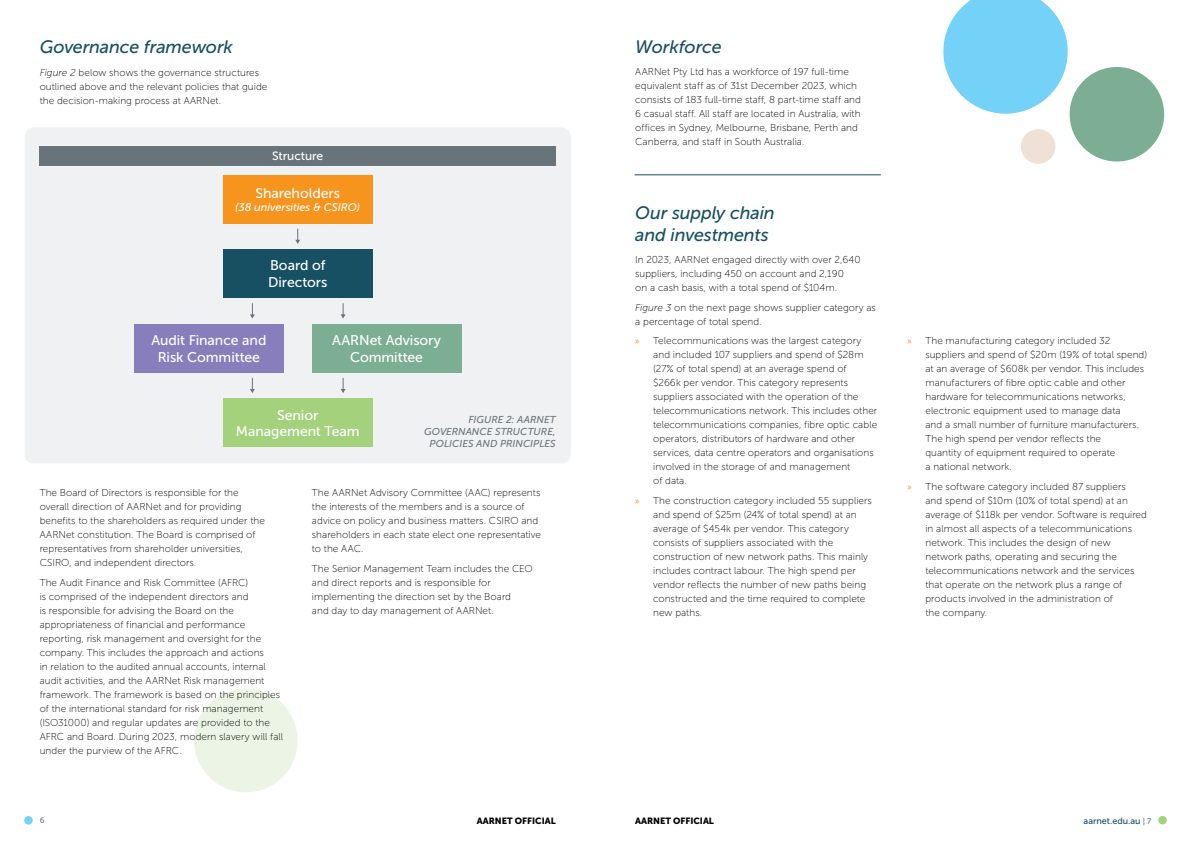
<style>
.page{position:relative;width:1191px;height:842px;background:#fff}
.page>*{position:absolute;margin:0;border:0;box-sizing:border-box;transform-origin:0 0}
.t1{font:italic 18px/21.6px "Museo Sans 500";letter-spacing:-.01em;color:#175062}
.t2{font:14px/16.8px "Museo Sans 500";letter-spacing:-.005em;color:#fff;text-align:center}
.t3{font:12px "Museo Sans 500";letter-spacing:-.01em;color:#fff}
.t4{font:italic 11px "Museo Sans 500";color:#fff}
.t5{font:10px/14px "Museo Sans 100";letter-spacing:.005em;color:#000}
.t6{font:italic 10px/12px "Museo Sans 500";color:#69747a;text-align:right}
.t7{font:9px "Museo Sans 900";color:#000}
.t8{font:9px "Museo Sans 500";color:#175062}
.t9{font:8px "Museo Sans 500";color:#69747a}
.s1{font-style:italic}
.s2{font-family:"Myriad Pro";color:#f7941e}
.s3{font-size:8px;color:#69747a}
</style>
<div class="page">
<div style="left:24px;top:816px;width:9px;height:8px;background:#74d1f7;border-radius:50%"></div>
<div style="left:1158px;top:816px;width:8px;height:8px;background:#a3d17c;border-radius:50%"></div>
<svg style="left:194px;top:689px;width:104px;height:103px"></svg>
<div style="left:25px;top:128px;width:546px;height:335px;background:#eff1f3;border-radius:9px"></div>
<div style="left:223px;top:250px;width:149px;height:48px;background:#175062"></div>
<div style="left:223px;top:175px;width:149px;height:48px;background:#f7941e"></div>
<div style="left:40px;top:146px;width:516px;height:20px;background:#69747a"></div>
<div style="left:223px;top:399px;width:149px;height:48px;background:#a3d17c"></div>
<div style="left:134px;top:324px;width:149px;height:48px;background:#887ebb"></div>
<div style="left:312px;top:324px;width:149px;height:48px;background:#7bae92"></div>
<svg style="left:250px;top:378px;width:5px;height:15px"></svg>
<svg style="left:341px;top:378px;width:4px;height:15px"></svg>
<svg style="left:250px;top:303px;width:5px;height:16px"></svg>
<svg style="left:341px;top:303px;width:4px;height:16px"></svg>
<svg style="left:295px;top:229px;width:5px;height:15px"></svg>
<hr style="left:634px;top:175px;width:246px;height:1px;background:#175062">
<svg style="left:943px;top:0;width:222px;height:164px"></svg>
<h1 class="t1" style="left:40px;top:36px;width:195px">Governance framework</h1>
<p class="t5" style="left:40px;top:65px;width:229px"><span class="s1">Figure 2</span> below shows the governance structures outlined above and the relevant policies that guide the decision-making process at AARNet.</p>
<p class="t3" style="left:272px;top:150px;width:52px">Structure</p>
<h2 class="t2" style="left:255px;top:184px;width:86px">Shareholders</h2>
<p class="t4" style="left:235px;top:201px;width:126px">(38 universities &amp; CSIRO)</p>
<h2 class="t2" style="left:268px;top:257px;width:61px;text-align:left">Board of<br>Directors</h2>
<h2 class="t2" style="left:151px;top:332px;width:117px">Audit Finance and<br>Risk Committee</h2>
<h2 class="t2" style="left:332px;top:332px;width:110px">AARNet Advisory<br>Committee</h2>
<h2 class="t2" style="left:236px;top:406px;width:125px">Senior<br>Management Team</h2>
<p class="t6" style="left:424px;top:413px;width:133px">FIGURE 2: AARNET<br>GOVERNANCE STRUCTURE,<br>POLICIES AND PRINCIPLES</p>
<p class="t5" style="left:40px;top:486px;width:227px">The Board of Directors is responsible for the overall direction of AARNet and for providing benefits to the shareholders as required under the AARNet constitution. The Board is comprised of representatives from shareholder universities, CSIRO, and independent directors.</p>
<p class="t5" style="left:40px;top:575px;width:245px">The Audit Finance and Risk Committee (AFRC)<br>is comprised of the independent directors and<br>is responsible for advising the Board on the appropriateness of financial and performance reporting, risk management and oversight for the company. This includes the approach and actions<br>in relation to the audited annual accounts, internal audit activities, and the AARNet Risk management framework. The framework is based on the principles of the international standard for risk management (ISO31000) and regular updates are provided to the AFRC and Board. During 2023, modern slavery will fall under the purview of the AFRC.</p>
<p class="t5" style="left:312px;top:486px;width:230px">The AARNet Advisory Committee (AAC) represents the interests of the members and is a source of advice on policy and business matters. CSIRO and shareholders in each state elect one representative to the AAC.</p>
<p class="t5" style="left:312px;top:561px;width:222px">The Senior Management Team includes the CEO and direct reports and is responsible for implementing the direction set by the Board<br>and day to day management of AARNet.</p>
<h1 class="t1" style="left:635px;top:36px;width:88px">Workforce</h1>
<p class="t5" style="left:635px;top:65px;width:227px">AARNet Pty Ltd has a workforce of 197 full-time equivalent staff as of 31st December 2023, which consists of 183 full-time staff, 8 part-time staff and 6 casual staff. All staff are located in Australia, with offices in Sydney, Melbourne, Brisbane, Perth and Canberra, and staff in South Australia.</p>
<h1 class="t1" style="left:635px;top:202px;width:141px">Our supply chain and investments</h1>
<p class="t5" style="left:635px;top:253px;width:227px">In 2023, AARNet engaged directly with over 2,640 suppliers, including 450 on account and 2,190<br>on a cash basis, with a total spend of $104m.</p>
<p class="t5" style="left:635px;top:300px;width:242px"><span class="s1">Figure 3</span> on the next page shows supplier category as a percentage of total spend.</p>
<p class="t5" style="left:653px;top:334px;width:226px;text-indent:-18px"><span class="s2">»</span> Telecommunications was the largest category and included 107 suppliers and spend of $28m (27% of total spend) at an average spend of<br>$266k per vendor. This category represents suppliers associated with the operation of the telecommunications network. This includes other telecommunications companies, fibre optic cable operators, distributors of hardware and other services, data centre operators and organisations involved in the storage of and management<br>of data.</p>
<p class="t5" style="left:653px;top:494px;width:220px;text-indent:-18px"><span class="s2">»</span> The construction category included 55 suppliers and spend of $25m (24% of total spend) at an average of $454k per vendor. This category consists of suppliers associated with the construction of new network paths. This mainly includes contract labour. The high spend per vendor reflects the number of new paths being constructed and the time required to complete new paths.</p>
<p class="t5" style="left:925px;top:334px;width:223px;text-indent:-18px"><span class="s2">»</span> The manufacturing category included 32 suppliers and spend of $20m (19% of total spend) at an average of $608k per vendor. This includes manufacturers of fibre optic cable and other hardware for telecommunications networks, electronic equipment used to manage data<br>and a small number of furniture manufacturers.<br>The high spend per vendor reflects the<br>quantity of equipment required to operate<br>a national network.</p>
<p class="t5" style="left:925px;top:479px;width:223px;text-indent:-18px"><span class="s2">»</span> The software category included 87 suppliers<br>and spend of $10m (10% of total spend) at an average of $118k per vendor. Software is required in almost all aspects of a telecommunications network. This includes the design of new network paths, operating and securing the telecommunications network and the services that operate on the network plus a range of products involved in the administration of<br>the company.</p>
<p class="t9" style="left:40px;top:816px;width:6px">6</p>
<p class="t7" style="left:477px;top:815px;width:80px">AARNET OFFICIAL</p>
<p class="t7" style="left:635px;top:815px;width:80px">AARNET OFFICIAL</p>
<p class="t8" style="left:1083px;top:816px;width:69px">aarnet.edu.au <span class="s3">| 7</span></p>
</div>
